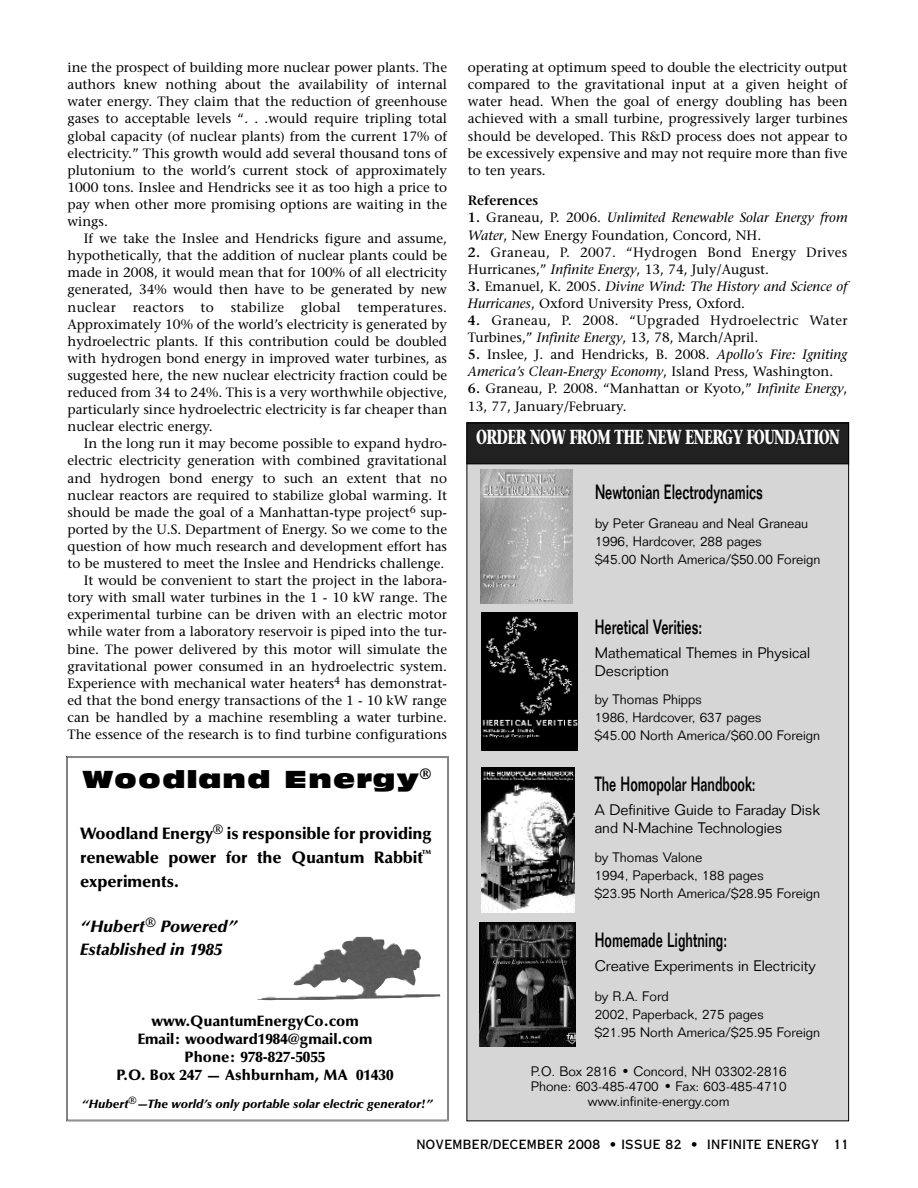
<style>
.page{position:relative;width:918px;height:1188px;background:#fff}
.page>*{position:absolute;margin:0;border:0;box-sizing:border-box;transform-origin:0 0}
.t1{font:24px "Antique Olive Std Nord";letter-spacing:.045em;color:#000}
.t2{font:500 20.25px "Folio Std";color:#000;scale:.67 1}
.t3{font:700 20.25px "Stone Serif Std";letter-spacing:-.05em;color:#fff;scale:.67 1}
.t4{font:900 16.5px/24px "Optima LT Std";letter-spacing:-.005em;color:#000}
.t5{font:italic 900 16.5px/22.5px "Optima LT Std";color:#000}
.t6{font:300 15px/18px "Folio Std";color:#000}
.t7{font:900 15px/18px "Optima LT Std";color:#000;text-align:center}
.t8{font:500 13.5px/17.1px "Stone Serif Std";color:#000}
.t9{font:300 13.5px/18px "Folio Std";color:#000}
.t10{font:500 13.5px/17.1px "Stone Serif Std";letter-spacing:.02em;color:#000}
.t11{font:500 13.5px/17.1px "Stone Serif Std";letter-spacing:.025em;color:#000}
.t12{font:600 13.5px "Stone Serif Std";color:#000}
.t13{font:12.75px "Copperplate Gothic Std 30 AB";letter-spacing:.03em;color:#000}
.t14{font:italic 900 12px "Optima LT Std";color:#000}
.t15{font:900 6px "Optima LT Std";color:#000}
.s1{font-weight:600}
.s2{font-style:italic}
.s3{font-family:"Futura";font-weight:500}
</style>
<div class="page">
<div style="left:467px;top:423px;width:381px;height:697px;background:#d5d6d5"></div>
<div style="left:467px;top:423px;width:381px;height:40px;background:#212121"></div>
<div style="left:467px;top:423px;width:382px;height:41px;border:1px solid #000"></div>
<img style="left:480px;top:923px;width:96px;height:124px">
<img style="left:481px;top:768px;width:94px;height:145px">
<img style="left:481px;top:612px;width:97px;height:139px">
<svg style="left:66px;top:756px;width:383px;height:365px"></svg>
<div style="left:77px;top:768px;width:360px;height:34px;background:#fff"></div>
<div style="left:79px;top:826px;width:354px;height:164px;background:#fff"></div>
<div style="left:76px;top:1013px;width:358px;height:80px;background:#fff"></div>
<div style="left:72px;top:1098px;width:371px;height:19px;background:#fff"></div>
<img style="left:257px;top:936px;width:183px;height:64px">
<img style="left:481px;top:469px;width:91px;height:134px">
<p class="t8" style="left:67px;top:60px;width:381px;text-align:justify">ine the prospect of building more nuclear power plants. The authors knew nothing about the availability of internal water energy. They claim that the reduction of greenhouse gases to acceptable levels “. . .would require tripling total global capacity (of nuclear plants) from the current 17% of electricity.” This growth would add several thousand tons of plutonium to the world’s current stock of approximately 1000 tons. Inslee and Hendricks see it as too high a price to pay when other more promising options are waiting in the wings.</p>
<p class="t8" style="left:67px;top:231px;width:381px;text-align:justify;text-indent:16px">If we take the Inslee and Hendricks figure and assume, hypothetically, that the addition of nuclear plants could be made in 2008, it would mean that for 100% of all electricity generated, 34% would then have to be generated by new nuclear reactors to stabilize global temperatures.<br>Approximately 10% of the world’s electricity is generated by hydroelectric plants. If this contribution could be doubled with hydrogen bond energy in improved water turbines, as suggested here, the new nuclear electricity fraction could be reduced from 34 to 24%. This is a very worthwhile objective, particularly since hydroelectric electricity is far cheaper than nuclear electric energy.</p>
<p class="t8" style="left:67px;top:437px;width:381px;text-align:right">In the long run it may become possible to expand hydro&shy;electric electricity generation with combined gravitational and hydrogen bond energy to such an extent that no nuclear reactors are required to stabilize global warming. It should be made the goal of a Manhattan-type project<sup>6</sup> sup&shy;ported by the U.S. Department of Energy. So we come to the question of how much research and development effort has to be mustered to meet the Inslee and Hendricks challenge.<br>It would be convenient to start the project in the labora&shy;tory with small water turbines in the 1 - 10 kW range. The experimental turbine can be driven with an electric motor while water from a laboratory reservoir is piped into the tur&shy;bine. The power delivered by this motor will simulate the gravitational power consumed in an hydroelectric system.<br>Experience with mechanical water heaters<sup>4</sup> has demonstrat&shy;ed that the bond energy transactions of the 1 - 10 kW range can be handled by a machine resembling a water turbine.<br>The essence of the research is to find turbine configurations</p>
<h1 class="t1" style="left:82px;top:769px;width:350px">Woodland Energy<sup>®</sup></h1>
<p class="t4" style="left:80px;top:823px;width:353px">Woodland Energy<sup>®</sup> is responsible for providing renewable power for the Quantum Rabbit</p>
<p class="t15" style="left:422px;top:849px;width:10px">TM</p>
<p class="t4" style="left:80px;top:871px;width:101px">experiments.</p>
<p class="t5" style="left:80px;top:917px;width:159px">“Hubert<sup>®</sup> Powered”<br>Established in 1985</p>
<p class="t7" style="left:117px;top:1013px;width:278px">www.QuantumEnergyCo.com<br>Email: woodward1984@gmail.com<br>Phone: 978-827-5055<br>P.O. Box 247 — Ashburnham, MA 01430</p>
<p class="t14" style="left:82px;top:1099px;width:353px">“Hubert<sup>®</sup>—The world’s only portable solar electric generator!”</p>
<p class="t8" style="left:468px;top:60px;width:381px;text-align:justify">operating at optimum speed to double the electricity output compared to the gravitational input at a given height of water head. When the goal of energy doubling has been achieved with a small turbine, progressively larger turbines should be developed. This R&amp;D process does not appear to be excessively expensive and may not require more than five to ten years.</p>
<p class="t12" style="left:468px;top:195px;width:72px">References</p>
<p class="t8" style="left:468px;top:211px;width:381px"><span class="s1">1.</span> Graneau, P. 2006. <span class="s2">Unlimited Renewable Solar Energy from<br>Water</span>, New Energy Foundation, Concord, NH.</p>
<p class="t10" style="left:468px;top:245px;width:381px"><span class="s1">2.</span> Graneau, P. 2007. “Hydrogen Bond Energy Drives<br>Hurricanes,” <span class="s2">Infinite Energy</span>, 13, 74, July/August.</p>
<p class="t8" style="left:468px;top:279px;width:381px"><span class="s1">3.</span> Emanuel, K. 2005. <span class="s2">Divine Wind: The History and Science of<br>Hurricanes</span>, Oxford University Press, Oxford.</p>
<p class="t11" style="left:468px;top:313px;width:381px"><span class="s1">4.</span> Graneau, P. 2008. “Upgraded Hydroelectric Water<br>Turbines,” <span class="s2">Infinite Energy</span>, 13, 78, March/April.</p>
<p class="t8" style="left:468px;top:348px;width:381px"><span class="s1">5.</span> Inslee, J. and Hendricks, B. 2008. <span class="s2">Apollo’s Fire: Igniting<br>America’s Clean-Energy Economy</span>, Island Press, Washington.</p>
<p class="t8" style="left:468px;top:382px;width:381px"><span class="s1">6.</span> Graneau, P. 2008. “Manhattan or Kyoto,” <span class="s2">Infinite Energy</span>,<br>13, 77, January/February.</p>
<h2 class="t3" style="left:476px;top:429px;width:545px">ORDER NOW FROM THE NEW ENERGY FOUNDATION</h2>
<h2 class="t2" style="left:595px;top:485px;width:252px">Newtonian Electrodynamics</h2>
<p class="t9" style="left:595px;top:516px;width:227px">by Peter Graneau and Neal Graneau<br>1996, Hardcover, 288 pages<br>$45.00 North America/$50.00 Foreign</p>
<h2 class="t2" style="left:595px;top:619px;width:162px">Heretical Verities:</h2>
<p class="t6" style="left:595px;top:646px;width:217px">Mathematical Themes in Physical<br>Description</p>
<p class="t9" style="left:595px;top:693px;width:227px">by Thomas Phipps<br>1986, Hardcover, 637 pages<br>$45.00 North America/$60.00 Foreign</p>
<h2 class="t2" style="left:595px;top:777px;width:242px">The Homopolar Handbook:</h2>
<p class="t6" style="left:595px;top:803px;width:227px">A Definitive Guide to Faraday Disk and N-Machine Technologies</p>
<p class="t9" style="left:595px;top:850px;width:227px">by Thomas Valone<br>1994, Paperback, 188 pages<br>$23.95 North America/$28.95 Foreign</p>
<h2 class="t2" style="left:595px;top:932px;width:199px">Homemade Lightning:</h2>
<p class="t6" style="left:595px;top:958px;width:223px">Creative Experiments in Electricity</p>
<p class="t9" style="left:595px;top:989px;width:227px">by R.A. Ford<br>2002, Paperback, 275 pages<br>$21.95 North America/$25.95 Foreign</p>
<p class="t9" style="left:531px;top:1065px;width:257px;line-height:15px;text-align:center">P.O. Box 2816 <span class="s3">•</span> Concord, NH 03302-2816<br>Phone: 603-485-4700 <span class="s3">•</span> Fax: 603-485-4710 www.infinite-energy.com</p>
<p class="t13" style="left:416px;top:1140px;width:434px">NOVEMBER/DECEMBER 2008 • ISSUE 82 • INFINITE ENERGY 11</p>
</div>
